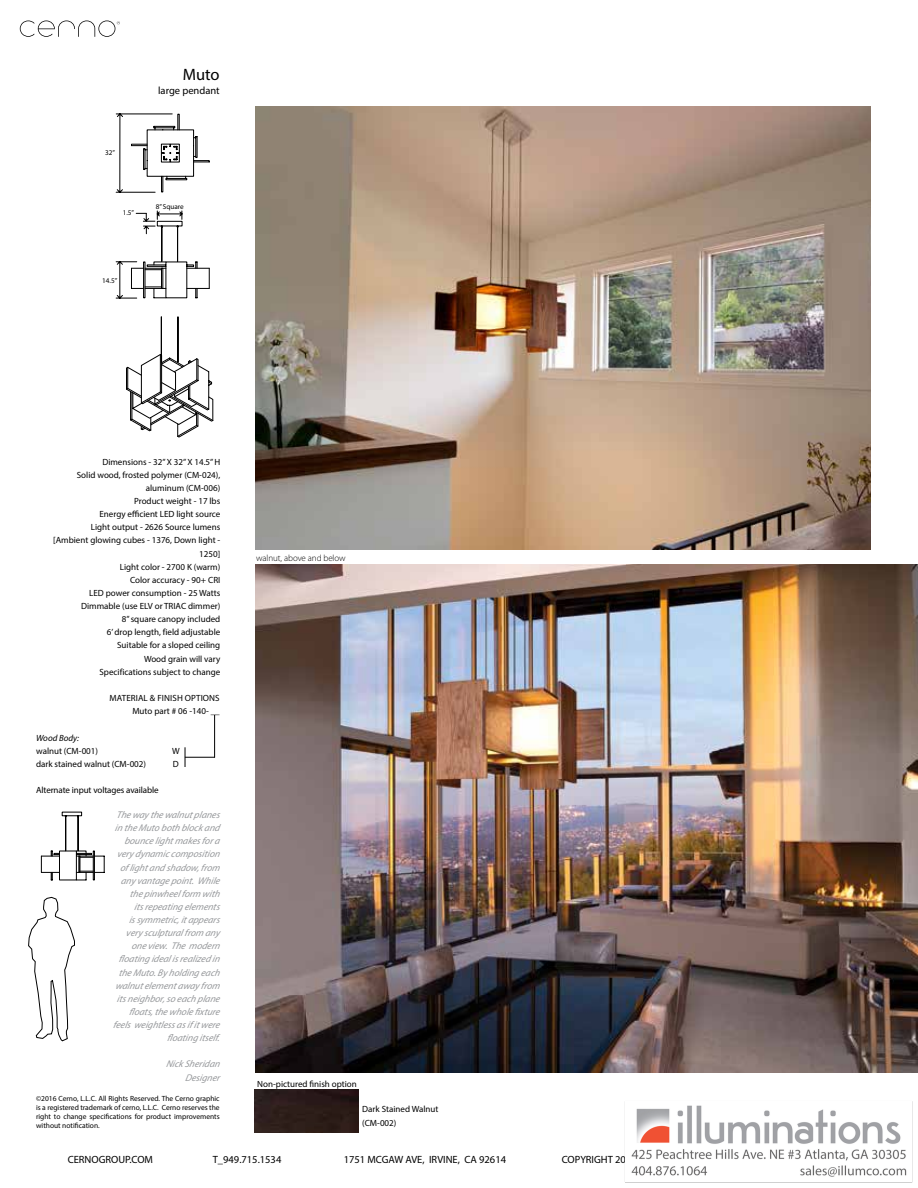
<style>
.page{position:relative;width:918px;height:1188px;background:#fff}
.page>*{position:absolute;margin:0;border:0;box-sizing:border-box;transform-origin:0 0}
.t1{font:16.5px "Myriad Pro";color:#000}
.t2{font:10.5px "Myriad Pro";color:#000}
.t3{font:italic 9.75px/13px "Myriad Pro";color:#97999c;text-align:right}
.t4{font:9px/13px "Myriad Pro";color:#000;text-align:right}
.t5{font:300 9px "Myriad Pro";letter-spacing:-.005em;color:#000}
.t6{font:italic 9px "Myriad Pro";letter-spacing:.005em;color:#000}
.t7{font:7.5px/9px "Myriad Pro";color:#000;text-align:justify}
.t8{font:7.2px "Myriad Pro";color:#000}
</style>
<div class="page">
<img style="left:19px;top:20px;width:899px;height:1163px">
<p class="t8" style="left:105px;top:148px;width:11px">32”</p>
<p class="t8" style="left:123px;top:208px;width:13px">1.5”</p>
<h1 class="t1" style="left:183px;top:65px;width:38px">Muto</h1>
<p class="t2" style="left:158px;top:84px;width:63px">large pendant</p>
<p class="t8" style="left:156px;top:202px;width:30px">8” Square</p>
<p class="t8" style="left:102px;top:276px;width:17px">14.5”</p>
<p class="t4" style="left:53px;top:455px;width:169px">Dimensions - 32” X 32” X 14.5” H<br>Solid wood, frosted polymer (CM-024), aluminum (CM-006)<br>Product weight - 17 lbs<br>Energy efficient LED light source<br>Light output - 2626 Source lumens<br>[Ambient glowing cubes - 1376, Down light -<br>1250]<br>Light color - 2700 K (warm)<br>Color accuracy - 90+ CRI<br>LED power consumption - 25 Watts<br>Dimmable (use ELV or TRIAC dimmer)<br>8” square canopy included<br>6’ drop length, field adjustable<br>Suitable for a sloped ceiling<br>Wood grain will vary<br>Specifications subject to change</p>
<p class="t4" style="left:110px;top:691px;width:112px">MATERIAL &amp; FINISH OPTIONS<br>Muto part # 06 -140- __</p>
<p class="t6" style="left:36px;top:732px;width:45px">Wood Body:</p>
<p class="t4" style="left:36px;top:744px;width:64px">walnut (CM-001)</p>
<p class="t4" style="left:172px;top:744px;width:9px">W</p>
<p class="t4" style="left:36px;top:757px;width:112px">dark stained walnut (CM-002)</p>
<p class="t4" style="left:173px;top:757px;width:7px">D</p>
<p class="t4" style="left:36px;top:783px;width:124px">Alternate input voltages available</p>
<p class="t3" style="left:113px;top:808px;width:111px">Theway thewalnutplanes in theMuto both blockand bouncelightmakesfora very dynamiccomp osition of lightand shadow, from any vantagep oint. While thep inwheelform with itsrep eating elements issymmetric, itapp ears very sculp turalfrom any oneview. The modern floating idealisrealized in theMuto.By holding each walnutelementaway from itsneighbor, so each plane floats, thewholefixture feels weightlessasif itwere floating itself.</p>
<p class="t3" style="left:166px;top:1057px;width:58px">NickSheridan<br>Designer</p>
<p class="t7" style="left:36px;top:1094px;width:185px">©2016 Cerno, L.L.C. All Rights Reserved. The Cerno graphic is a registered trademark of cerno, L.L.C. Cerno reserves the right to change specifications for product improvements without notification.</p>
<p class="t5" style="left:256px;top:552px;width:91px">walnut, above and below</p>
<p class="t4" style="left:257px;top:1077px;width:101px">Non-pictured finish option</p>
<p class="t4" style="left:362px;top:1103px;width:78px;text-align:left">Dark Stained Walnut (CM-002)</p>
<p class="t2" style="left:68px;top:1153px;width:87px">CERNOGROUP.COM</p>
<p class="t2" style="left:213px;top:1153px;width:70px">T_949.715.1534</p>
<p class="t2" style="left:344px;top:1153px;width:164px">1751 MCGAW AVE, IRVINE, CA 92614</p>
<p class="t2" style="left:562px;top:1153px;width:130px">COPYRIGHT 2016 CERNO LLC.</p>
</div>
